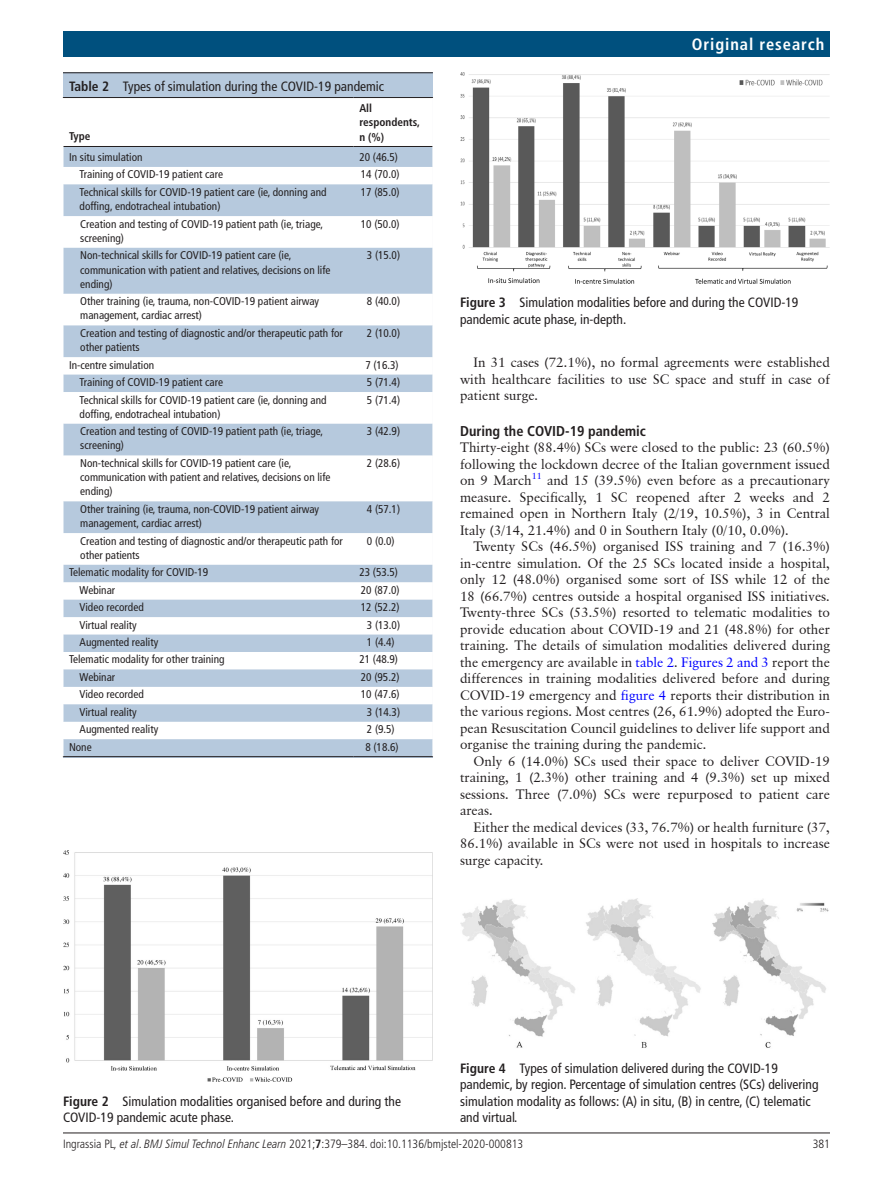
<style>
.page{position:relative;width:893px;height:1191px;background:#fff}
.page>*{position:absolute;margin:0;border:0;box-sizing:border-box;transform-origin:0 0}
.t1{font:700 condensed 16.5px "Frutiger LT Pro";letter-spacing:.055em;color:#fff}
.t2{font:700 condensed 14.25px "Frutiger LT Pro";color:#231f20}
.t3{font:13.5px/16.5px "Classical Garamond BT";color:#231f20;text-align:justify}
.t4{font:condensed 13.5px/16.5px "Frutiger LT Pro";color:#231f20}
.t5{font:300 condensed 12px "Frutiger LT Pro";color:#231f20}
.t6{font:condensed 11.25px/14.2px "Frutiger LT Pro";color:#231f20}
.t7{font:700 condensed 11.25px/14.2px "Frutiger LT Pro";color:#231f20}
.s1{font-weight:700}
.s2{color:#00f}
.s3{font-style:italic}
</style>
<div class="page">
<hr style="left:63px;top:1132px;width:767px;height:1px;background:#231f20">
<div style="left:63px;top:31px;width:767px;height:25px;background:#00507e"></div>
<div style="left:63px;top:72px;width:370px;height:685px;background:#b6c9dd"></div>
<hr style="left:63px;top:72px;width:370px;height:1px;background:#231f20">
<svg style="left:64px;top:98px;width:369px;height:641px;fill:#fff"></svg>
<hr style="left:63px;top:97px;width:290px;height:1px;background:#231f20">
<hr style="left:63px;top:146px;width:290px;height:1px;background:#231f20">
<hr style="left:353px;top:97px;width:80px;height:1px;background:#231f20">
<hr style="left:353px;top:146px;width:80px;height:1px;background:#231f20">
<hr style="left:63px;top:756px;width:290px;height:1px;background:#231f20">
<hr style="left:353px;top:756px;width:80px;height:1px;background:#231f20">
<hr style="left:63px;top:98px;width:1px;height:48px;background:#fff">
<svg style="left:63px;top:146px;width:1px;height:38px"></svg>
<hr style="left:63px;top:184px;width:1px;height:32px;background:#fff">
<hr style="left:63px;top:216px;width:1px;height:32px;background:#fff">
<hr style="left:63px;top:248px;width:1px;height:46px;background:#fff">
<hr style="left:63px;top:294px;width:1px;height:31px;background:#fff">
<hr style="left:63px;top:325px;width:1px;height:32px;background:#fff">
<svg style="left:63px;top:357px;width:1px;height:35px"></svg>
<hr style="left:63px;top:392px;width:1px;height:32px;background:#fff">
<hr style="left:63px;top:424px;width:1px;height:31px;background:#fff">
<hr style="left:63px;top:455px;width:1px;height:46px;background:#fff">
<hr style="left:63px;top:501px;width:1px;height:32px;background:#fff">
<hr style="left:63px;top:533px;width:1px;height:32px;background:#fff">
<svg style="left:63px;top:565px;width:1px;height:191px"></svg>
<img style="left:63px;top:850px;width:370px;height:231px">
<img style="left:460px;top:72px;width:370px;height:211px">
<img style="left:460px;top:898px;width:369px;height:150px">
<p class="t4" style="left:69px;top:78px;width:317px"><span class="s1">Table 2</span> Types of simulation during the COVID-19 pandemic</p>
<p class="t7" style="left:69px;top:129px;width:23px">Type</p>
<p class="t7" style="left:359px;top:101px;width:62px">All respondents, n (%)</p>
<p class="t6" style="left:69px;top:150px;width:75px">In situ simulation</p>
<p class="t6" style="left:359px;top:150px;width:40px">20 (46.5)</p>
<p class="t6" style="left:80px;top:167px;width:145px">Training of COVID-19 patient care</p>
<p class="t6" style="left:361px;top:167px;width:40px">14 (70.0)</p>
<p class="t6" style="left:80px;top:185px;width:248px">Technical skills for COVID-19 patient care (ie, donning and doffing, endotracheal intubation)</p>
<p class="t6" style="left:361px;top:185px;width:40px">17 (85.0)</p>
<p class="t6" style="left:80px;top:217px;width:244px">Creation and testing of COVID-19 patient path (ie, triage, screening)</p>
<p class="t6" style="left:361px;top:217px;width:40px">10 (50.0)</p>
<p class="t6" style="left:80px;top:248px;width:252px">Non-technical skills for COVID-19 patient care (ie, communication with patient and relatives, decisions on life ending)</p>
<p class="t6" style="left:367px;top:248px;width:35px">3 (15.0)</p>
<p class="t6" style="left:80px;top:294px;width:240px">Other training (ie, trauma, non-COVID-19 patient airway management, cardiac arrest)</p>
<p class="t6" style="left:367px;top:294px;width:35px">8 (40.0)</p>
<p class="t6" style="left:80px;top:326px;width:264px">Creation and testing of diagnostic and/or therapeutic path for other patients</p>
<p class="t6" style="left:367px;top:326px;width:35px">2 (10.0)</p>
<p class="t6" style="left:69px;top:358px;width:87px">In-centre simulation</p>
<p class="t6" style="left:365px;top:358px;width:35px">7 (16.3)</p>
<p class="t6" style="left:80px;top:375px;width:145px">Training of COVID-19 patient care</p>
<p class="t6" style="left:367px;top:375px;width:35px">5 (71.4)</p>
<p class="t6" style="left:80px;top:392px;width:248px">Technical skills for COVID-19 patient care (ie, donning and doffing, endotracheal intubation)</p>
<p class="t6" style="left:367px;top:392px;width:35px">5 (71.4)</p>
<p class="t6" style="left:80px;top:424px;width:244px">Creation and testing of COVID-19 patient path (ie, triage, screening)</p>
<p class="t6" style="left:367px;top:424px;width:35px">3 (42.9)</p>
<p class="t6" style="left:80px;top:456px;width:252px">Non-technical skills for COVID-19 patient care (ie, communication with patient and relatives, decisions on life ending)</p>
<p class="t6" style="left:367px;top:456px;width:35px">2 (28.6)</p>
<p class="t6" style="left:80px;top:502px;width:240px">Other training (ie, trauma, non-COVID-19 patient airway management, cardiac arrest)</p>
<p class="t6" style="left:367px;top:502px;width:35px">4 (57.1)</p>
<p class="t6" style="left:80px;top:533px;width:264px">Creation and testing of diagnostic and/or therapeutic path for other patients</p>
<p class="t6" style="left:367px;top:533px;width:29px">0 (0.0)</p>
<p class="t6" style="left:69px;top:565px;width:141px">Telematic modality for COVID-19</p>
<p class="t6" style="left:359px;top:565px;width:40px">23 (53.5)</p>
<p class="t6" style="left:80px;top:583px;width:37px">Webinar</p>
<p class="t6" style="left:361px;top:583px;width:40px">20 (87.0)</p>
<p class="t6" style="left:80px;top:600px;width:66px">Video recorded</p>
<p class="t6" style="left:361px;top:600px;width:40px">12 (52.2)</p>
<p class="t6" style="left:80px;top:617px;width:59px">Virtual reality</p>
<p class="t6" style="left:367px;top:617px;width:35px">3 (13.0)</p>
<p class="t6" style="left:80px;top:635px;width:80px">Augmented reality</p>
<p class="t6" style="left:367px;top:635px;width:29px">1 (4.4)</p>
<p class="t6" style="left:69px;top:652px;width:157px">Telematic modality for other training</p>
<p class="t6" style="left:359px;top:652px;width:40px">21 (48.9)</p>
<p class="t6" style="left:80px;top:670px;width:37px">Webinar</p>
<p class="t6" style="left:361px;top:670px;width:40px">20 (95.2)</p>
<p class="t6" style="left:80px;top:687px;width:66px">Video recorded</p>
<p class="t6" style="left:361px;top:687px;width:40px">10 (47.6)</p>
<p class="t6" style="left:80px;top:705px;width:59px">Virtual reality</p>
<p class="t6" style="left:367px;top:705px;width:35px">3 (14.3)</p>
<p class="t6" style="left:80px;top:722px;width:80px">Augmented reality</p>
<p class="t6" style="left:367px;top:722px;width:29px">2 (9.5)</p>
<p class="t6" style="left:69px;top:739px;width:24px">None</p>
<p class="t6" style="left:365px;top:739px;width:35px">8 (18.6)</p>
<p class="t1" style="left:692px;top:34px;width:134px">Original research</p>
<p class="t4" style="left:460px;top:294px;width:340px"><span class="s1">Figure 3</span> Simulation modalities before and during the COVID-19 pandemic acute phase, in-depth.</p>
<p class="t3" style="left:460px;top:354px;width:371px;text-indent:14px">In 31 cases (72.1%), no formal agreements were established with healthcare facilities to use SC space and stuff in case of patient surge.</p>
<p class="t2" style="left:460px;top:422px;width:187px">During the COVID-19 pandemic</p>
<p class="t3" style="left:460px;top:439px;width:371px">Thirty-eight (88.4%) SCs were closed to the public: 23 (60.5%) following the lockdown decree of the Italian government issued on 9 March<sup>11</sup> and 15 (39.5%) even before as a precautionary measure. Specifically, 1 SC reopened after 2 weeks and 2 remained open in Northern Italy (2/19, 10.5%), 3 in Central Italy (3/14, 21.4%) and 0 in Southern Italy (0/10, 0.0%).</p>
<p class="t3" style="left:460px;top:538px;width:371px;text-indent:14px">Twenty SCs (46.5%) organised ISS training and 7 (16.3%) in-centre simulation. Of the 25 SCs located inside a hospital, only 12 (48.0%) organised some sort of ISS while 12 of the 18 (66.7%) centres outside a hospital organised ISS initiatives.<br>Twenty-three SCs (53.5%) resorted to telematic modalities to provide education about COVID-19 and 21 (48.8%) for other training. The details of simulation modalities delivered during the emergency are available in <span class="s2">table 2</span>. <span class="s2">Figures 2 and 3</span> report the differences in training modalities delivered before and during COVID-19 emergency and <span class="s2">figure 4</span> reports their distribution in the various regions. Most centres (26, 61.9%) adopted the Euro&shy;pean Resuscitation Council guidelines to deliver life support and organise the training during the pandemic.</p>
<p class="t3" style="left:460px;top:752px;width:371px;text-indent:14px">Only 6 (14.0%) SCs used their space to deliver COVID-19 training, 1 (2.3%) other training and 4 (9.3%) set up mixed sessions. Three (7.0%) SCs were repurposed to patient care areas.</p>
<p class="t3" style="left:460px;top:818px;width:371px;text-indent:14px">Either the medical devices (33, 76.7%) or health furniture (37, 86.1%) available in SCs were not used in hospitals to increase surge capacity.</p>
<p class="t4" style="left:63px;top:1092px;width:340px"><span class="s1">Figure 2</span> Simulation modalities organised before and during the<br>COVID-19 pandemic acute phase.</p>
<p class="t4" style="left:460px;top:1059px;width:360px"><span class="s1">Figure 4</span> Types of simulation delivered during the COVID-19 pandemic, by region. Percentage of simulation centres (SCs) delivering simulation modality as follows: (A) in situ, (B) in centre, (C) telematic and virtual.</p>
<p class="t5" style="left:63px;top:1136px;width:462px">Ingrassia PL<span class="s3">, et al</span>. <span class="s3">BMJ Simul Technol Enhanc Learn</span> 2021;<span class="s1">7</span>:379–384. doi:10.1136/bmjstel-2020-000813</p>
<p class="t5" style="left:813px;top:1136px;width:19px">381</p>
</div>
